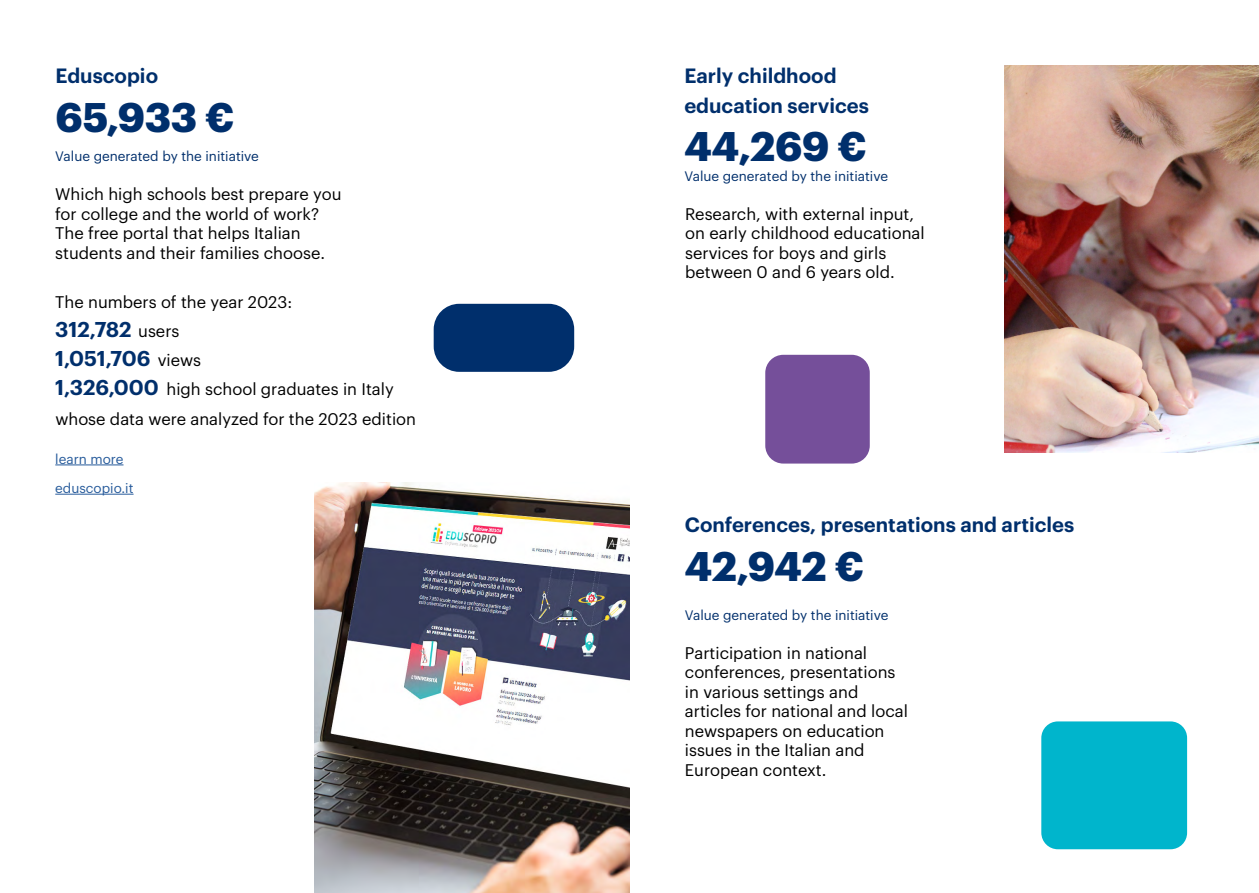
<style>
.page{position:relative;width:1259px;height:893px;background:#fff}
.page>*{position:absolute;margin:0;border:0;box-sizing:border-box;transform-origin:0 0}
.cifre_progetto{font:700 40.5px "Graphik";letter-spacing:-.005em;color:#002f6c}
.t1{font:600 21px/29.2px "Graphik";letter-spacing:-.005em;color:#002f6c}
.titolo_progetto{font:600 20.25px/29.2px "Graphik";color:#002f6c}
.Testo_descrizioni_P{font:16.5px/19.5px "Graphik";color:#000}
.Citazione_grande{font:13.5px "Graphik";color:#002f6c}
.t2{font:13.5px/29.2px "Graphik";color:#275b9b}
</style>
<div class="page">
<img style="left:315px;top:483px;width:314px;height:410px">
<img style="left:1004px;top:65px;width:255px;height:388px">
<hr style="left:55px;top:465px;width:68px;height:1px;background:#275b9b">
<hr style="left:55px;top:494px;width:79px;height:1px;background:#275b9b">
<div style="left:765px;top:355px;width:104px;height:109px;background:#754f9a;border-radius:18px"></div>
<div style="left:1041px;top:721px;width:146px;height:128px;background:#00b5cc;border-radius:17px"></div>
<div style="left:434px;top:304px;width:140px;height:68px;background:#002f6c;border-radius:25px"></div>
<h3 class="titolo_progetto" style="left:55px;top:60px;width:104px">Eduscopio</h3>
<h1 class="cifre_progetto" style="left:55px;top:86px;width:180px">65,933 €</h1>
<p class="Citazione_grande" style="left:55px;top:146px;width:205px">Value generated by the initiative</p>
<p class="Testo_descrizioni_P" style="left:55px;top:183px;width:288px">Which high schools best prepare you for college and the world of work?<br>The free portal that helps Italian students and their families choose.</p>
<p class="Testo_descrizioni_P" style="left:55px;top:290px;width:238px">The numbers of the year 2023:</p>
<p class="Testo_descrizioni_P" style="left:138px;top:320px;width:43px">users</p>
<p class="Testo_descrizioni_P" style="left:158px;top:349px;width:45px">views</p>
<p class="Testo_descrizioni_P" style="left:166px;top:378px;width:229px">high school graduates in Italy</p>
<p class="t1" style="left:55px;top:313px;width:105px">312,782<br>1,051,706<br>1,326,000</p>
<p class="Testo_descrizioni_P" style="left:55px;top:407px;width:362px">whose data were analyzed for the 2023 edition</p>
<p class="t2" style="left:55px;top:443px;width:80px">learn more eduscopio.it</p>
<h3 class="titolo_progetto" style="left:684px;top:60px;width:186px">Early childhood education services</h3>
<p class="cifre_progetto" style="left:684px;top:115px;width:184px">44,269 €</p>
<p class="Citazione_grande" style="left:684px;top:166px;width:205px">Value generated by the initiative</p>
<p class="Testo_descrizioni_P" style="left:685px;top:203px;width:241px">Research, with external input, on early childhood educational services for boys and girls between 0 and 6 years old.</p>
<h3 class="titolo_progetto" style="left:685px;top:508px;width:391px">Conferences, presentations and articles</h3>
<p class="cifre_progetto" style="left:685px;top:534px;width:180px">42,942 €</p>
<p class="Citazione_grande" style="left:685px;top:605px;width:205px">Value generated by the initiative</p>
<p class="Testo_descrizioni_P" style="left:685px;top:641px;width:224px">Participation in national conferences, presentations in various settings and articles for national and local newspapers on education issues in the Italian and<br>European context.</p>
</div>
